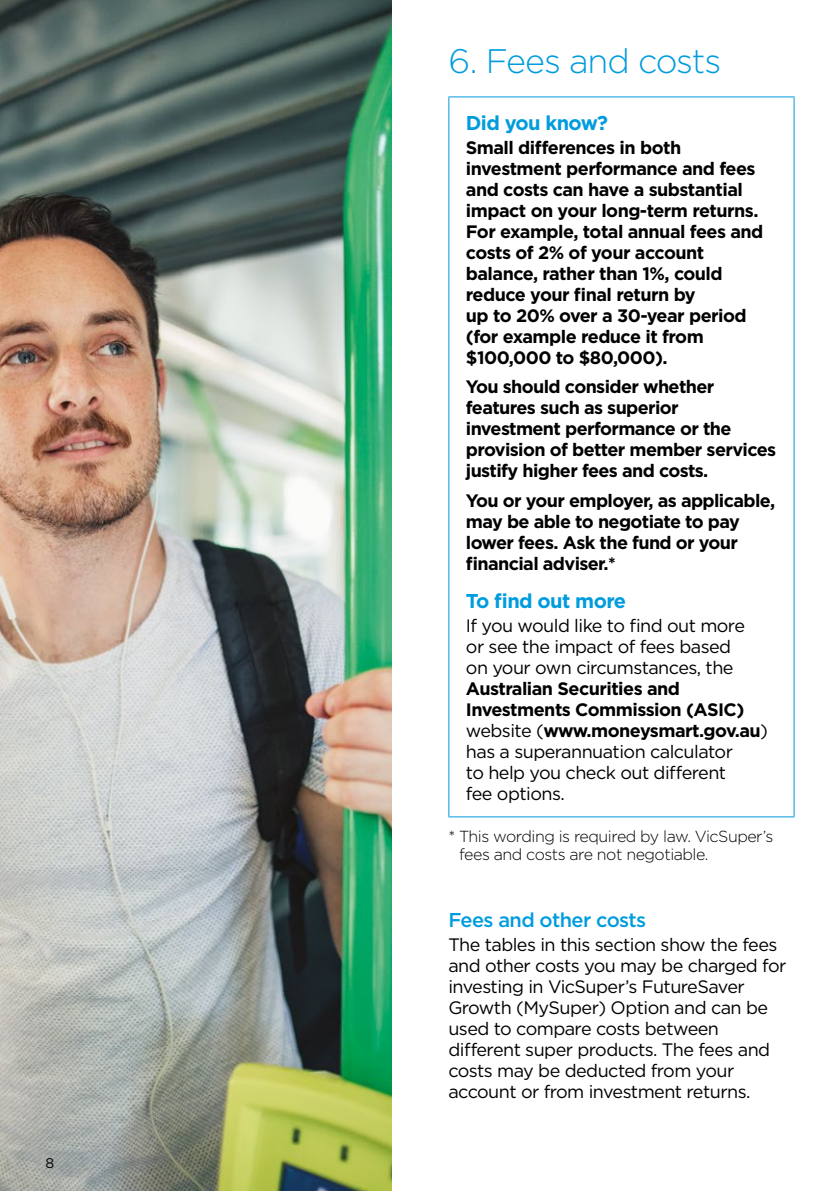
<style>
.page{position:relative;width:840px;height:1191px;background:#fff}
.page>*{position:absolute;margin:0;border:0;box-sizing:border-box;transform-origin:0 0}
.t1{font:300 34px "Gotham";letter-spacing:-.035em;color:#009cde}
.t2{font:700 20px "Gotham";letter-spacing:-.03em;color:#009cde}
.t3{font:500 20px "Gotham";letter-spacing:-.03em;color:#009cde}
.t4{font:700 18px/21px "Gotham";letter-spacing:-.035em;color:#000}
.t5{font:18px/21px "Gotham";letter-spacing:-.03em;color:#000}
.t6{font:300 16px/18px "Gotham";letter-spacing:-.03em;color:#000}
.t7{font:14px "Gotham";color:#000}
.s1{font-weight:700}
</style>
<div class="page">
<img style="left:0;top:0;width:391px;height:1191px">
<hr style="left:448px;top:96px;width:346px;height:1px;background:#009cde">
<hr style="left:448px;top:97px;width:1px;height:719px;background:#009cde">
<hr style="left:793px;top:97px;width:1px;height:719px;background:#009cde">
<hr style="left:448px;top:816px;width:346px;height:1px;background:#009cde">
<p class="t7" style="left:45px;top:1154px;width:10px">8</p>
<h1 class="t1" style="left:448px;top:39px;width:274px">6. Fees and costs</h1>
<p class="t2" style="left:465px;top:110px;width:144px">Did you know?</p>
<p class="t4" style="left:465px;top:137px;width:299px">Small differences in both investment performance and fees and costs can have a substantial impact on your long-term returns.<br>For example, total annual fees and costs of 2% of your account balance, rather than 1%, could reduce your final return by<br>up to 20% over a 30-year period (for example reduce it from $100,000 to $80,000).</p>
<p class="t4" style="left:465px;top:376px;width:311px">You should consider whether features such as superior investment performance or the provision of better member services justify higher fees and costs.</p>
<p class="t4" style="left:465px;top:490px;width:310px">You or your employer, as applicable, may be able to negotiate to pay lower fees. Ask the fund or your financial adviser.*</p>
<p class="t2" style="left:465px;top:587px;width:162px">To find out more</p>
<p class="t5" style="left:465px;top:614px;width:280px">If you would like to find out more or see the impact of fees based on your own circumstances, the</p>
<p class="t5" style="left:465px;top:677px;width:303px"><span class="s1">Australian Securities and<br>Investments Commission (ASIC) </span>website (<span class="s1">www.moneysmart.gov.au</span>) has a superannuation calculator<br>to help you check out different<br>fee options.</p>
<p class="t6" style="left:459px;top:826px;width:316px;text-indent:-11px">* This wording is required by law. VicSuper’s fees and costs are not negotiable.</p>
<p class="t3" style="left:448px;top:907px;width:199px">Fees and other costs</p>
<p class="t5" style="left:448px;top:933px;width:339px">The tables in this section show the fees and other costs you may be charged for investing in VicSuper’s FutureSaver Growth (MySuper) Option and can be used to compare costs between different super products. The fees and costs may be deducted from your account or from investment returns.</p>
</div>
